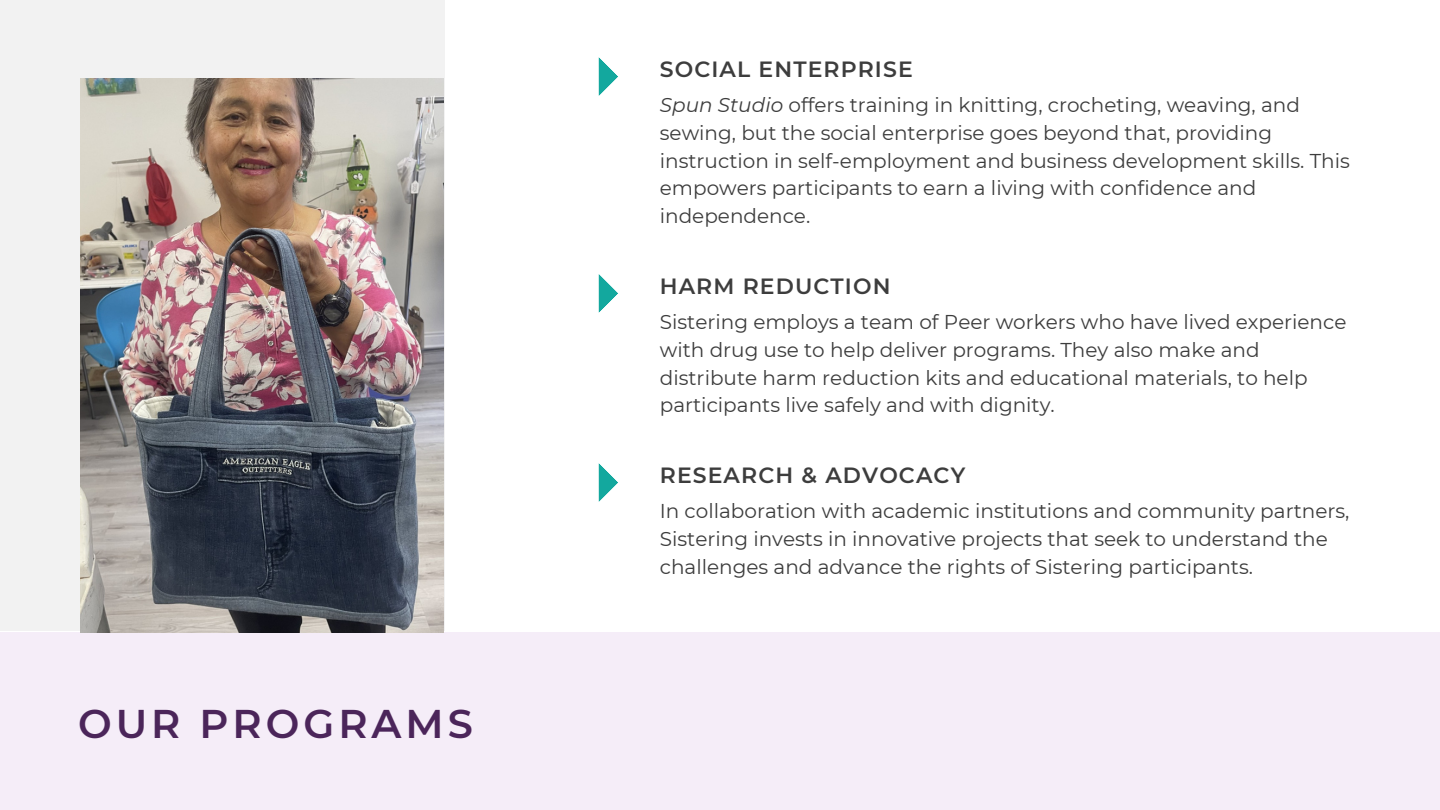
<style>
.page{position:relative;width:1440px;height:810px;background:#fff}
.page>*{position:absolute;margin:0;border:0;box-sizing:border-box;transform-origin:0 0}
.t1{font:600 40px "Montserrat";letter-spacing:.1em;color:#4b255a}
.t2{font:600 22px "Montserrat";letter-spacing:.05em;color:#3d3d3d}
.t3{font:20px/27.8px "Montserrat";color:#3d3d3d}
.s1{font-style:italic}
</style>
<div class="page">
<svg style="left:599px;top:57px;width:19px;height:39px"></svg>
<svg style="left:599px;top:463px;width:19px;height:39px"></svg>
<svg style="left:599px;top:274px;width:19px;height:39px"></svg>
<div style="left:0;top:632px;width:1440px;height:178px;background:#f5edf8"></div>
<div style="left:0;top:0;width:445px;height:631px;background:#f2f2f2"></div>
<img style="left:80px;top:79px;width:364px;height:554px">
<h2 class="t1" style="left:78px;top:699px;width:396px">OUR PROGRAMS</h2>
<p class="t2" style="left:660px;top:55px;width:254px">SOCIAL ENTERPRISE</p>
<h2 class="t3" style="left:660px;top:91px;width:692px"><span class="s1">Spun Studio</span> offers training in knitting, crocheting, weaving, and sewing, but the social enterprise goes beyond that, providing instruction in self-employment and business development skills. This empowers participants to earn a living with confidence and independence.</h2>
<p class="t2" style="left:660px;top:272px;width:232px">HARM REDUCTION</p>
<h1 class="t3" style="left:660px;top:308px;width:688px">Sistering employs a team of Peer workers who have lived experience with drug use to help deliver programs. They also make and distribute harm reduction kits and educational materials, to help participants live safely and with dignity.</h1>
<p class="t2" style="left:660px;top:461px;width:307px">RESEARCH &amp; ADVOCACY</p>
<h2 class="t3" style="left:660px;top:497px;width:691px">In collaboration with academic institutions and community partners,<br>Sistering invests in innovative projects that seek to understand the challenges and advance the rights of Sistering participants.</h2>
</div>
